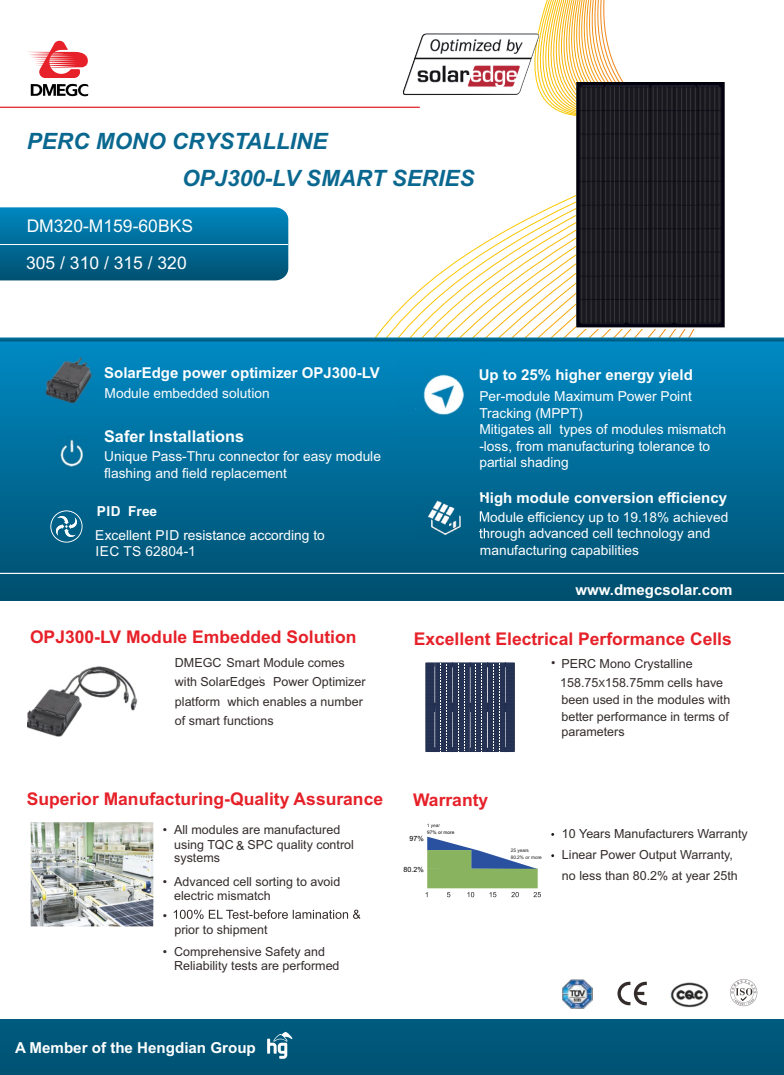
<style>
.page{position:relative;width:784px;height:1075px;background:#fff}
.page>*{position:absolute;margin:0;border:0;box-sizing:border-box;transform-origin:0 0}
.t1{font:italic 700 22.5px "Arial";color:#0a6890}
.t2{font:700 17.5px "Arial";color:#e62129}
.t3{font:17.5px "Arial";color:#fefefc}
.t4{font:17.5px "Arial";color:#fff}
.t5{font:700 16.25px "Arial";color:#fefefe}
.t6{font:700 15.12px "Arial";color:#fefefe}
.t7{font:700 15px "Arial";color:#fefefe}
.t8{font:13.75px/16.5px "Arial";color:#fefefe}
.t9{font:13.75px/16.5px "Arial";color:#fdfcfc}
.t10{font:13.75px "Arial";color:#fff}
.t11{font:700 13.75px "Arial";letter-spacing:.02em;color:#fefefe}
.t12{font:12.5px/19.1px "Arial";color:#332c2b}
.t13{font:12.5px "Arial Unicode MS";color:#332c2b}
.t14{font:7.12px "Arial";color:#000}
.t15{font:4.75px/6.6px "Arial";color:#222}
.t16{font:4.75px "Arial";color:#000}
.s1{font-size:10px}
.s2{font-family:"Arial Unicode MS"}
</style>
<div class="page">
<svg style="left:31px;top:84px;width:57px;height:12px"></svg>
<svg style="left:27px;top:41px;width:61px;height:37px"></svg>
<svg style="left:174px;top:910px;width:186px;height:9px"></svg>
<svg style="left:425px;top:662px;width:90px;height:90px"></svg>
<svg style="left:426px;top:663px;width:88px;height:89px;background:#384361"></svg>
<div style="left:0;top:1019px;width:784px;height:56px;background:#005679"></div>
<svg style="left:352px;top:0;width:373px;height:337px"></svg>
<div style="left:0;top:339px;width:784px;height:261px;background:linear-gradient(to bottom,#0089c3,#004f6e)"></div>
<svg style="left:0;top:337px;width:784px;height:4px;background:#1f799d"></svg>
<svg style="left:267px;top:1032px;width:25px;height:27px"></svg>
<svg style="left:0;top:207px;width:288px;height:73px;background:#026d99"></svg>
<hr style="left:0;top:573px;width:784px;height:1px;background:#fefefe">
<hr style="left:0;top:107px;width:420px;height:1px;background:#e62129">
<img style="left:55px;top:436px;width:35px;height:35px">
<img style="left:397px;top:351px;width:88px;height:91px">
<svg style="left:617px;top:981px;width:30px;height:25px"></svg>
<img style="left:28px;top:666px;width:110px;height:71px">
<img style="left:39px;top:354px;width:54px;height:50px">
<img style="left:563px;top:979px;width:29px;height:30px">
<img style="left:31px;top:822px;width:122px;height:104px">
<img style="left:670px;top:982px;width:39px;height:26px">
<img style="left:403px;top:33px;width:136px;height:62px">
<svg style="left:730px;top:979px;width:27px;height:27px"></svg>
<img style="left:419px;top:496px;width:65px;height:43px">
<hr style="left:0;top:244px;width:288px;height:1px;background:#fff">
<img style="left:576px;top:83px;width:148px;height:246px">
<svg style="left:50px;top:510px;width:33px;height:33px"></svg>
<svg style="left:425px;top:837px;width:116px;height:60px"></svg>
<svg style="left:427px;top:824px;width:13px;height:4px"></svg>
<h1 class="t1" style="left:27px;top:133px;width:302px">PERC MONO CRYSTALLINE</h1>
<h1 class="t1" style="left:182px;top:170px;width:294px">OPJ300-LV SMART SERIES</h1>
<h2 class="t3" style="left:27px;top:219px;width:168px">DM320-M159-60BKS</h2>
<h2 class="t4" style="left:26px;top:256px;width:162px">305 / 310 / 315 / 320</h2>
<p class="t7" style="left:104px;top:367px;width:277px">SolarEdge power optimizer OPJ300-LV</p>
<p class="t7" style="left:479px;top:369px;width:216px">Up to 25% higher energy yield</p>
<p class="t9" style="left:105px;top:386px;width:167px">Module embedded solution</p>
<h3 class="t5" style="left:104px;top:431px;width:141px">Safer Installations</h3>
<p class="t9" style="left:104px;top:450px;width:278px">Unique Pass-Thru connector for easy module flashing and field replacement</p>
<p class="t11" style="left:97px;top:506px;width:62px">PID Free</p>
<p class="t10" style="left:95px;top:530px;width:231px">Excellent PID resistance according to</p>
<p class="t8" style="left:95px;top:544px;width:102px">IEC TS 62804-1</p>
<h2 class="t2" style="left:30px;top:630px;width:328px">OPJ300-LV Module Embedded Solution</h2>
<p class="t12" style="left:175px;top:654px;width:192px">DMEGC Smart Module comes with SolarEdges<sup>’</sup> Power Optimizer platform which enables a number of smart functions</p>
<p class="t8" style="left:479px;top:390px;width:248px">Per-module Maximum Power Point<br>Tracking (MPPT)<br>Mitigates all types of modules mismatch -loss, from manufacturing tolerance to partial shading</p>
<p class="t7" style="left:479px;top:492px;width:249px">High module conversion efficiency</p>
<p class="t8" style="left:479px;top:510px;width:251px">Module efficiency up to 19.18% achieved through advanced cell technology and manufacturing capabilities</p>
<p class="t7" style="left:575px;top:584px;width:158px">www.dmegcsolar.com</p>
<h2 class="t2" style="left:414px;top:632px;width:320px">Excellent Electrical Performance Cells</h2>
<p class="t12" style="left:560px;top:655px;width:165px;line-height:18.8px">PERC Mono Crystalline<br>158.75<span class="s1">X</span>158.75mm cells have</p>
<p class="t12" style="left:561px;top:693px;width:170px;line-height:16.2px">been used in the modules with better performance in terms of</p>
<p class="t12" style="left:561px;top:723px;width:65px">parameters</p>
<p class="t13" style="left:551px;top:658px;width:6px">•</p>
<h2 class="t2" style="left:27px;top:792px;width:358px">Superior Manufacturing-Quality Assurance</h2>
<h2 class="t2" style="left:413px;top:793px;width:77px">Warranty</h2>
<p class="t12" style="left:174px;top:823px;width:181px;line-height:15px;text-indent:-11px"><span class="s2">•</span> All modules are manufactured using TQC SPC quality control</p>
<p class="t12" style="left:174px;top:850px;width:47px">systems</p>
<p class="t12" style="left:174px;top:876px;width:168px;line-height:13.8px;text-indent:-11px"><span class="s2">•</span> Advanced cell sorting to avoid electric mismatch</p>
<p class="t13" style="left:163px;top:911px;width:6px">•</p>
<p class="t12" style="left:174px;top:946px;width:167px;line-height:13.8px;text-indent:-11px"><span class="s2">•</span> Comprehensive Safety and<br>Reliability tests are performed</p>
<p class="t12" style="left:236px;top:837px;width:10px">&amp;</p>
<p class="t12" style="left:174px;top:922px;width:95px">prior to shipment</p>
<p class="t16" style="left:427px;top:831px;width:29px">97% or more</p>
<p class="t14" style="left:409px;top:835px;width:16px">97%</p>
<p class="t14" style="left:403px;top:867px;width:22px">80.2%</p>
<p class="t15" style="left:511px;top:847px;width:33px">25 years<br>80.2% or more</p>
<p class="t12" style="left:562px;top:824px;width:187px;line-height:21px">10 Years Manufacturers Warranty<br>Linear Power Output Warranty, no less than 80.2% at year 25th</p>
<p class="t6" style="left:15px;top:1042px;width:242px">A Member of the Hengdian Group</p>
</div>
